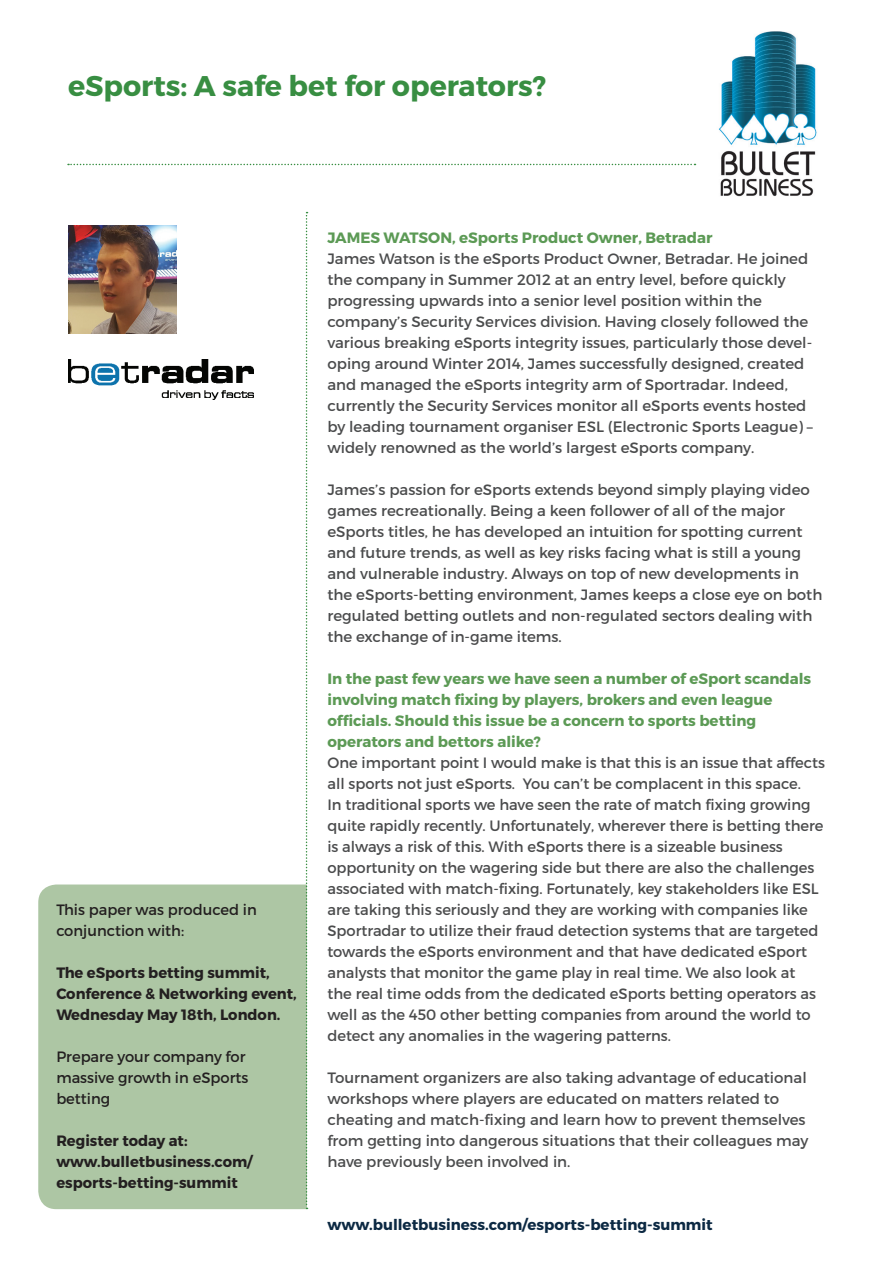
<style>
.page{position:relative;width:893px;height:1263px;background:#fff}
.page>*{position:absolute;margin:0;border:0;box-sizing:border-box;transform-origin:0 0}
.t1{font:700 28.5px "Montserrat";color:#388e42}
.t2{font:15px/21px "Montserrat";color:#4b4c4d}
.t3{font:700 15px/21px "Montserrat";color:#5c9a55}
.t4{font:700 15px/21px "Montserrat";color:#231f20}
.t5{font:15px/21px "Montserrat";color:#231f20}
.t6{font:700 15px "Montserrat";color:#0c2943}
</style>
<div class="page">
<div style="left:38px;top:884px;width:268px;height:325px;background:#adc6a4"></div>
<svg style="left:68px;top:164px;width:627px;height:1px"></svg>
<svg style="left:306px;top:212px;width:2px;height:997px"></svg>
<img style="left:718px;top:32px;width:99px;height:165px">
<img style="left:68px;top:360px;width:185px;height:39px">
<img style="left:68px;top:225px;width:108px;height:109px">
<h1 class="t1" style="left:68px;top:68px;width:480px">eSports: A safe bet for operators?</h1>
<p class="t5" style="left:56px;top:899px;width:202px">This paper was produced in conjunction with:</p>
<p class="t4" style="left:56px;top:962px;width:242px">The eSports betting summit,<br>Conference &amp; Networking event,<br>Wednesday May 18th, London.</p>
<p class="t5" style="left:56px;top:1046px;width:193px">Prepare your company for massive growth in eSports betting</p>
<p class="t4" style="left:56px;top:1130px;width:198px">Register today at: www.bulletbusiness.com/ esports-betting-summit</p>
<p class="t3" style="left:327px;top:227px;width:387px">JAMES WATSON, eSports Product Owner, Betradar</p>
<p class="t2" style="left:327px;top:248px;width:487px">James Watson is the eSports Product Owner, Betradar. He joined the company in Summer 2012 at an entry level, before quickly progressing upwards into a senior level position within the company’s Security Services division. Having closely followed the various breaking eSports integrity issues, particularly those devel&shy;oping around Winter 2014, James successfully designed, created and managed the eSports integrity arm of Sportradar. Indeed, currently the Security Services monitor all eSports events hosted by leading tournament organiser ESL (Electronic Sports League) – widely renowned as the world’s largest eSports company.</p>
<p class="t2" style="left:327px;top:479px;width:496px">James’s passion for eSports extends beyond simply playing video games recreationally. Being a keen follower of all of the major eSports titles, he has developed an intuition for spotting current and future trends, as well as key risks facing what is still a young and vulnerable industry. Always on top of new developments in the eSports-betting environment, James keeps a close eye on both regulated betting outlets and non-regulated sectors dealing with the exchange of in-game items.</p>
<p class="t3" style="left:327px;top:668px;width:485px">In the past few years we have seen a number of eSport scandals involving match fixing by players, brokers and even league officials. Should this issue be a concern to sports betting operators and bettors alike?</p>
<p class="t2" style="left:327px;top:752px;width:499px">One important point I would make is that this is an issue that affects all sports not just eSports. You can’t be complacent in this space.<br>In traditional sports we have seen the rate of match fixing growing quite rapidly recently. Unfortunately, wherever there is betting there is always a risk of this. With eSports there is a sizeable business opportunity on the wagering side but there are also the challenges associated with match-fixing. Fortunately, key stakeholders like ESL are taking this seriously and they are working with companies like Sportradar to utilize their fraud detection systems that are targeted towards the eSports environment and that have dedicated eSport analysts that monitor the game play in real time. We also look at<br>the real time odds from the dedicated eSports betting operators as well as the 450 other betting companies from around the world to detect any anomalies in the wagering patterns.</p>
<p class="t2" style="left:327px;top:1067px;width:482px">Tournament organizers are also taking advantage of educational workshops where players are educated on matters related to cheating and match-fixing and learn how to prevent themselves from getting into dangerous situations that their colleagues may have previously been involved in.</p>
<p class="t6" style="left:327px;top:1215px;width:387px">www.bulletbusiness.com/esports-betting-summit</p>
</div>
